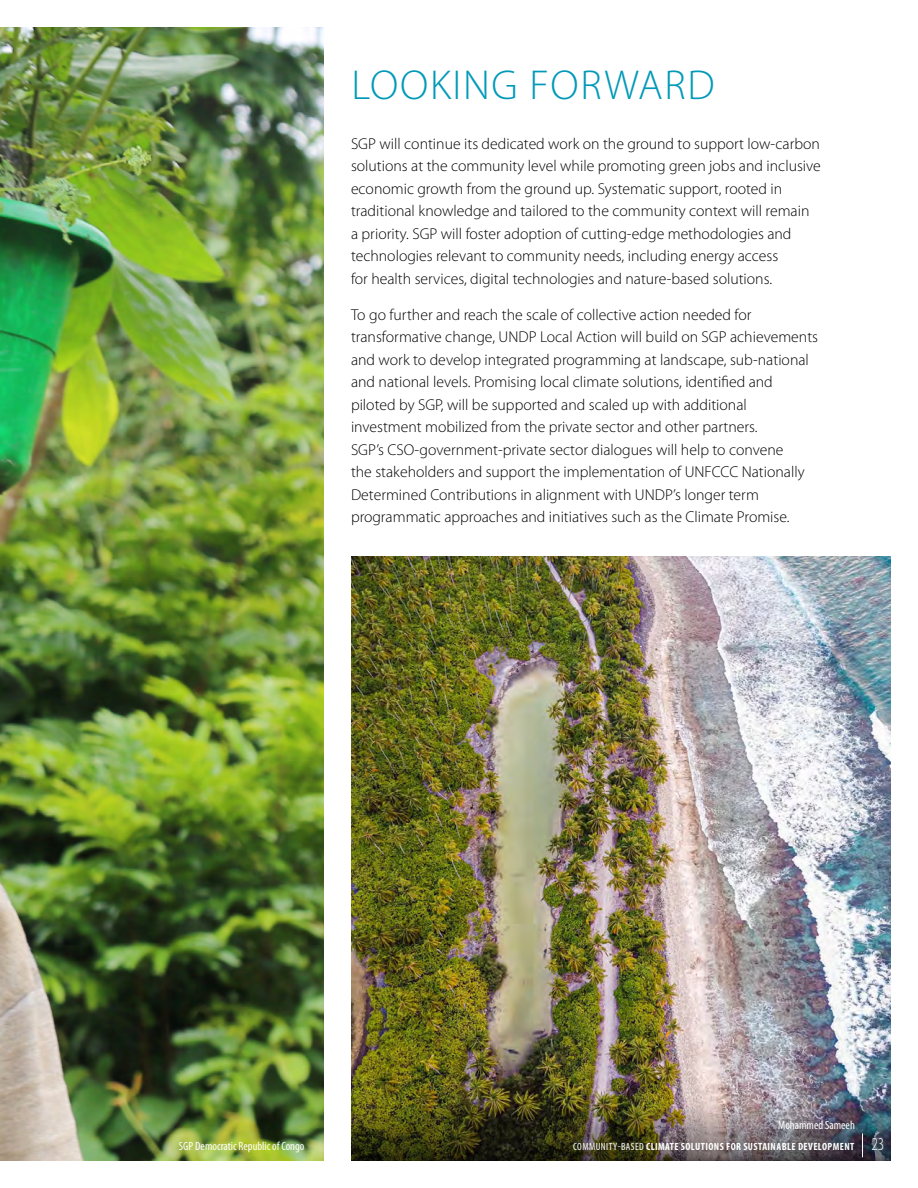
<style>
.page{position:relative;width:918px;height:1188px;background:#fff}
.page>*{position:absolute;margin:0;border:0;box-sizing:border-box;transform-origin:0 0}
.t1{font:300 42px "Myriad Pro";letter-spacing:.04em;color:#0099b8}
.t2{font:300 15.75px/22.5px "Myriad Pro";color:#000}
.t3{font:condensed 12px "Myriad Pro";color:#fff}
.t4{font:700 condensed 10.5px "Myriad Pro";letter-spacing:.04em;color:#fff}
.s1{font-weight:400}
.s2{font-weight:300;font-size:18px}
</style>
<div class="page">
<img style="left:351px;top:557px;width:540px;height:548px">
<img style="left:351px;top:1105px;width:540px;height:56px">
<img style="left:0;top:27px;width:324px;height:1134px">
<svg style="left:862px;top:1133px;width:1px;height:24px"></svg>
<h1 class="t1" style="left:351px;top:60px;width:365px">LOOKING FORWARD</h1>
<p class="t2" style="left:351px;top:132px;width:471px">SGP will continue its dedicated work on the ground to support low-carbon solutions at the community level while promoting green jobs and inclusive economic growth from the ground up. Systematic support, rooted in traditional knowledge and tailored to the community context will remain<br>a priority. SGP will foster adoption of cutting-edge methodologies and technologies relevant to community needs, including energy access<br>for health services, digital technologies and nature-based solutions.</p>
<p class="t2" style="left:351px;top:303px;width:469px">To go further and reach the scale of collective action needed for transformative change, UNDP Local Action will build on SGP achievements and work to develop integrated programming at landscape, sub-national and national levels. Promising local climate solutions, identified and piloted by SGP, will be supported and scaled up with additional investment mobilized from the private sector and other partners.<br>SGP’s CSO-government-private sector dialogues will help to convene<br>the stakeholders and support the implementation of UNFCCC Nationally Determined Contributions in alignment with UNDP’s longer term programmatic approaches and initiatives such as the Climate Promise.</p>
<p class="t3" style="left:179px;top:1139px;width:127px">SGP Democratic Republic of Congo</p>
<p class="t3" style="left:778px;top:1117px;width:78px">Mohammed Sameeh</p>
<p class="t4" style="left:573px;top:1139px;width:313px"><span class="s1">COMMUNITY-BASED</span> CLIMATE SOLUTIONS FOR SUSTAINABLE DEVELOPMENT <span class="s2">23</span></p>
</div>
